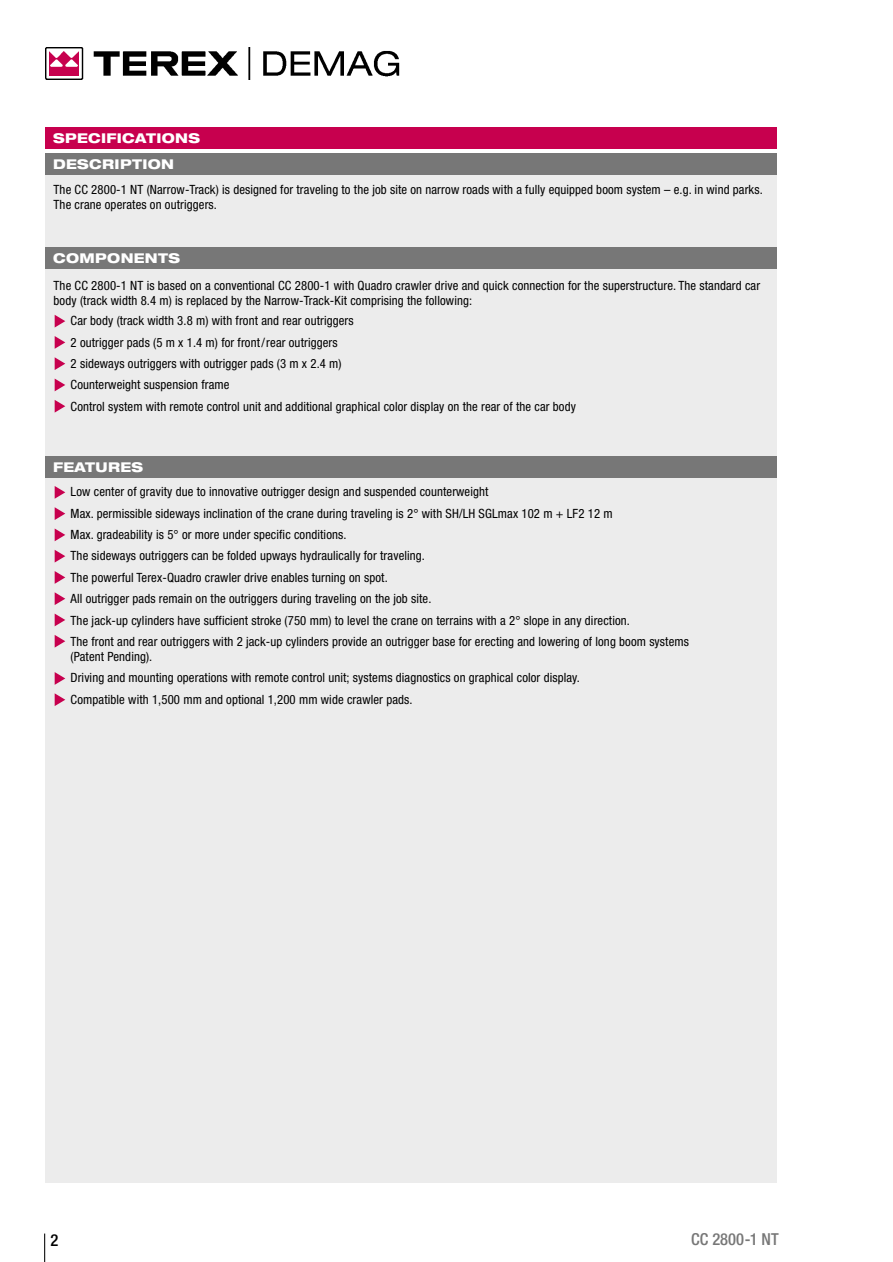
<style>
.page{position:relative;width:893px;height:1262px;background:#fff}
.page>*{position:absolute;margin:0;border:0;box-sizing:border-box;transform-origin:0 0}
.t1{font:500 condensed 16.5px "Helvetica Neue";color:#777}
.t2{font:500 condensed 16.5px "Helvetica Neue";color:#000}
.t3{font:800 expanded 13.5px "Helvetica Neue";letter-spacing:.025em;color:#fff}
.t4{font:condensed 12.75px/21.5px "Helvetica Neue";letter-spacing:.01em;color:#000}
</style>
<div class="page">
<svg style="left:44px;top:1233px;width:1px;height:28px"></svg>
<img style="left:45px;top:47px;width:355px;height:33px">
<img style="left:50px;top:51px;width:29px;height:25px">
<div style="left:45px;top:128px;width:731px;height:21px;background:#c7004e"></div>
<div style="left:45px;top:174px;width:731px;height:1008px;background:#ececec"></div>
<div style="left:45px;top:153px;width:731px;height:21px;background:#777"></div>
<div style="left:45px;top:248px;width:731px;height:21px;background:#777"></div>
<div style="left:45px;top:456px;width:731px;height:21px;background:#777"></div>
<svg style="left:55px;top:315px;width:10px;height:12px"></svg>
<svg style="left:55px;top:336px;width:10px;height:13px"></svg>
<svg style="left:55px;top:357px;width:10px;height:13px"></svg>
<svg style="left:55px;top:378px;width:10px;height:13px"></svg>
<svg style="left:55px;top:400px;width:10px;height:12px"></svg>
<svg style="left:55px;top:486px;width:10px;height:13px"></svg>
<svg style="left:55px;top:507px;width:10px;height:13px"></svg>
<svg style="left:55px;top:528px;width:10px;height:13px"></svg>
<svg style="left:55px;top:550px;width:10px;height:12px"></svg>
<svg style="left:55px;top:571px;width:10px;height:13px"></svg>
<svg style="left:55px;top:592px;width:10px;height:13px"></svg>
<svg style="left:55px;top:614px;width:10px;height:12px"></svg>
<svg style="left:55px;top:635px;width:10px;height:12px"></svg>
<svg style="left:55px;top:672px;width:10px;height:13px"></svg>
<svg style="left:55px;top:693px;width:10px;height:13px"></svg>
<p class="t3" style="left:53px;top:133px;width:148px">SPECIFICATIONS</p>
<p class="t3" style="left:53px;top:159px;width:122px">DESCRIPTION</p>
<p class="t4" style="left:54px;top:183px;width:710px;line-height:15px">The CC 2800-1 NT (Narrow-Track) is designed for traveling to the job site on narrow roads with a fully equipped boom system – e.g. in wind parks.<br>The crane operates on outriggers.</p>
<p class="t3" style="left:53px;top:253px;width:128px">COMPONENTS</p>
<p class="t4" style="left:54px;top:279px;width:708px;line-height:15px">The CC 2800-1 NT is based on a conventional CC 2800-1 with Quadro crawler drive and quick connection for the superstructure. The standard car body (track width 8.4 m) is replaced by the Narrow-Track-Kit comprising the following:</p>
<p class="t4" style="left:71px;top:311px;width:507px">Car body (track width 3.8 m) with front and rear outriggers<br>2 outrigger pads (5 m x 1.4 m) for front/rear outriggers<br>2 sideways outriggers with outrigger pads (3 m x 2.4 m)<br>Counterweight suspension frame<br>Control system with remote control unit and additional graphical color display on the rear of the car body</p>
<p class="t3" style="left:53px;top:462px;width:92px">FEATURES</p>
<p class="t4" style="left:70px;top:482px;width:620px">Low center of gravity due to innovative outrigger design and suspended counterweight<br>Max. permissible sideways inclination of the crane during traveling is 2° with SH/LH SGLmax 102 m + LF2 12 m<br>Max. gradeability is 5° or more under specific conditions.<br>The sideways outriggers can be folded upways hydraulically for traveling.<br>The powerful Terex-Quadro crawler drive enables turning on spot.<br>All outrigger pads remain on the outriggers during traveling on the job site.<br>The jack-up cylinders have sufficient stroke (750 mm) to level the crane on terrains with a 2° slope in any direction.<br>The front and rear outriggers with 2 jack-up cylinders provide an outrigger base for erecting and lowering of long boom systems</p>
<p class="t4" style="left:70px;top:647px;width:511px">(Patent Pending).<br>Driving and mounting operations with remote control unit; systems diagnostics on graphical color display.<br>Compatible with 1,500 mm and optional 1,200 mm wide crawler pads.</p>
<p class="t2" style="left:50px;top:1234px;width:9px">2</p>
<p class="t1" style="left:691px;top:1232px;width:89px">CC 2800-1 NT</p>
</div>
